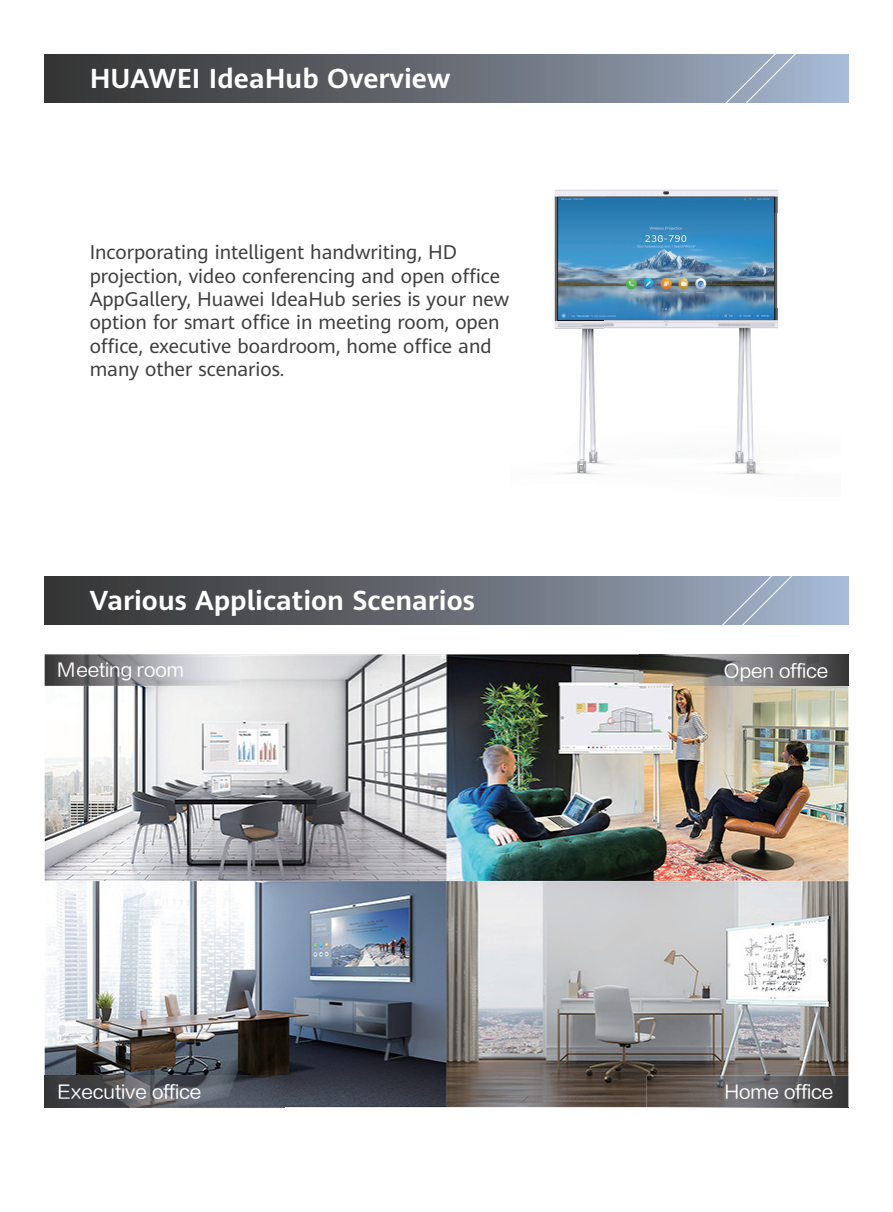
<style>
.page{position:relative;width:893px;height:1212px;background:#fff}
.page>*{position:absolute;margin:0;border:0;box-sizing:border-box;transform-origin:0 0}
.t1{font:700 27px "Huawei Sans";color:#fff}
.t2{font:19.5px/23.4px "Huawei Sans";color:#3f3f40}
.t3{font:18px "FZLTHJW GB1 0";color:#fff}
</style>
<div class="page">
<svg style="left:45px;top:54px;width:803px;height:48px;background:#636871"></svg>
<svg style="left:705px;top:54px;width:95px;height:49px;background:#9aa9be"></svg>
<svg style="left:45px;top:576px;width:803px;height:48px;background:#636871"></svg>
<svg style="left:705px;top:576px;width:95px;height:49px;background:#9aa9be"></svg>
<img style="left:554px;top:189px;width:50px;height:286px">
<img style="left:604px;top:189px;width:174px;height:25px">
<img style="left:774px;top:214px;width:4px;height:94px">
<img style="left:604px;top:320px;width:95px;height:145px">
<img style="left:699px;top:308px;width:79px;height:167px">
<img style="left:558px;top:198px;width:216px;height:122px">
<img style="left:45px;top:654px;width:803px;height:453px">
<img style="left:45px;top:654px;width:195px;height:32px">
<img style="left:45px;top:1075px;width:240px;height:32px">
<img style="left:647px;top:1107px;width:201px;height:1px">
<img style="left:647px;top:1075px;width:201px;height:32px">
<img style="left:640px;top:654px;width:208px;height:32px">
<h1 class="t1" style="left:90px;top:59px;width:362px">HUAWEI IdeaHub Overview</h1>
<p class="t2" style="left:90px;top:240px;width:421px">Incorporating intelligent handwriting, HD projection, video conferencing and open office AppGallery, Huawei IdeaHub series is your new option for smart office in meeting room, open office, executive boardroom, home office and many other scenarios.</p>
<h1 class="t1" style="left:90px;top:582px;width:387px">Various Application Scenarios</h1>
<p class="t3" style="left:57px;top:660px;width:128px">Meeting room</p>
<p class="t3" style="left:724px;top:660px;width:106px">Open office</p>
<p class="t3" style="left:57px;top:1081px;width:145px">Executive office</p>
<p class="t3" style="left:724px;top:1081px;width:110px">Home office</p>
</div>
